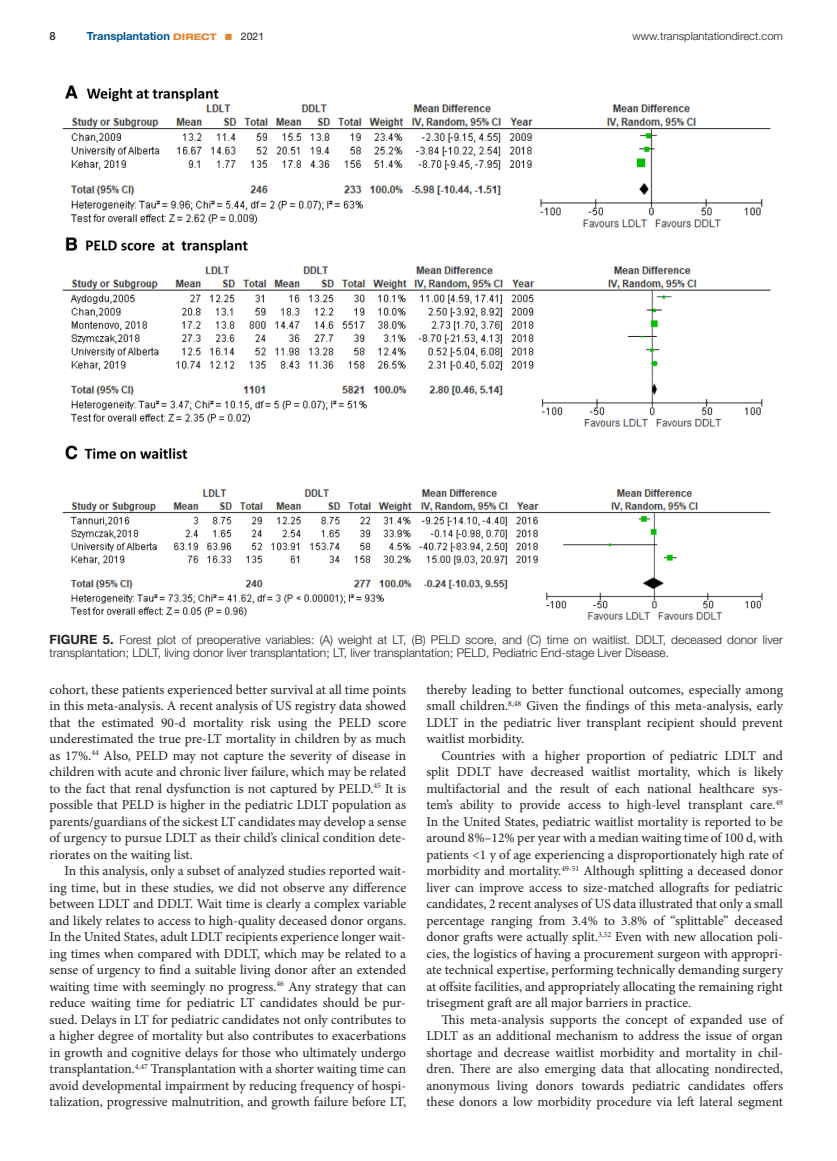
<style>
.page{position:relative;width:837px;height:1161px;background:#fff}
.page>*{position:absolute;margin:0;border:0;box-sizing:border-box;transform-origin:0 0}
.t1{font:13.5px/16.5px "Minion Pro";color:#231f20;text-align:justify}
.t2{font:300 12px/13.5px "Helvetica Neue LT Std";color:#231f20}
.t3{font:300 11.25px "Helvetica Neue LT Std";color:#231f20}
.t4{font:700 11.25px "Helvetica Neue LT Std";color:#005595}
.t5{font:500 11.25px "Helvetica Neue LT Std";color:#231f20}
.s1{font-weight:800;font-stretch:expanded;font-size:9px;color:#e38634}
.s2{color:#e38634}
.s3{font-weight:400;font-size:10.5px;color:#231f20}
.s4{font-weight:700;font-size:12.75px}
</style>
<div class="page">
<img style="left:62px;top:85px;width:709px;height:535px">
<p class="t5" style="left:50px;top:29px;width:8px">8</p>
<p class="t4" style="left:87px;top:29px;width:179px">Transplantation <span class="s1">DIRECT</span> <span class="s2">■</span> <span class="s3">2021</span></p>
<p class="t3" style="left:633px;top:29px;width:152px">www.transplantationdirect.com</p>
<p class="t2" style="left:49px;top:632px;width:735px"><span class="s4">FIGURE 5.</span> Forest plot of preoperative variables: (A) weight at LT, (B) PELD score, and (C) time on waitlist. DDLT, deceased donor liver transplantation; LDLT, living donor liver transplantation; LT, liver transplantation; PELD, Pediatric End-stage Liver Disease.</p>
<p class="t1" style="left:49px;top:681px;width:358px">cohort, these patients experienced better survival at all time points in this meta-analysis. A recent analysis of US registry data showed that the estimated 90-d mortality risk using the PELD score underestimated the true pre-LT mortality in children by as much as 17%.<sup>44</sup> Also, PELD may not capture the severity of disease in children with acute and chronic liver failure, which may be related to the fact that renal dysfunction is not captured by PELD.<sup>45</sup> It is possible that PELD is higher in the pediatric LDLT population as parents/guardians of the sickest LT candidates may develop a sense of urgency to pursue LDLT as their child’s clinical condition dete&shy;riorates on the waiting list.</p>
<p class="t1" style="left:49px;top:863px;width:358px;text-indent:15px">In this analysis, only a subset of analyzed studies reported wait&shy;ing time, but in these studies, we did not observe any difference between LDLT and DDLT. Wait time is clearly a complex variable and likely relates to access to high-quality deceased donor organs.<br>In the United States, adult LDLT recipients experience longer wait&shy;ing times when compared with DDLT, which may be related to a sense of urgency to find a suitable living donor after an extended waiting time with seemingly no progress.<sup>46</sup> Any strategy that can reduce waiting time for pediatric LT candidates should be pur&shy;sued. Delays in LT for pediatric candidates not only contributes to a higher degree of mortality but also contributes to exacerbations in growth and cognitive delays for those who ultimately undergo transplantation.<sup>4,47</sup> Transplantation with a shorter waiting time can avoid developmental impairment by reducing frequency of hospi&shy;talization, progressive malnutrition, and growth failure before LT,</p>
<p class="t1" style="left:426px;top:681px;width:358px">thereby leading to better functional outcomes, especially among small children.<sup>8,48</sup> Given the findings of this meta-analysis, early LDLT in the pediatric liver transplant recipient should prevent waitlist morbidity.</p>
<p class="t1" style="left:426px;top:747px;width:358px;text-indent:15px">Countries with a higher proportion of pediatric LDLT and split DDLT have decreased waitlist mortality, which is likely multifactorial and the result of each national healthcare sys&shy;tem’s ability to provide access to high-level transplant care.<sup>49<br></sup>In the United States, pediatric waitlist mortality is reported to be around 8%–12% per year with a median waiting time of 100 d, with patients &lt;1 y of age experiencing a disproportionately high rate of morbidity and mortality.<sup>49-51</sup> Although splitting a deceased donor liver can improve access to size-matched allografts for pediatric candidates, 2 recent analyses of US data illustrated that only a small percentage ranging from 3.4% to 3.8% of “splittable” deceased donor grafts were actually split.<sup>3,52</sup> Even with new allocation poli&shy;cies, the logistics of having a procurement surgeon with appropri&shy;ate technical expertise, performing technically demanding surgery at offsite facilities, and appropriately allocating the remaining right trisegment graft are all major barriers in practice.</p>
<p class="t1" style="left:426px;top:1011px;width:358px;text-indent:15px">This meta-analysis supports the concept of expanded use of LDLT as an additional mechanism to address the issue of organ shortage and decrease waitlist morbidity and mortality in chil&shy;dren. There are also emerging data that allocating nondirected, anonymous living donors towards pediatric candidates offers these donors a low morbidity procedure via left lateral segment</p>
</div>
